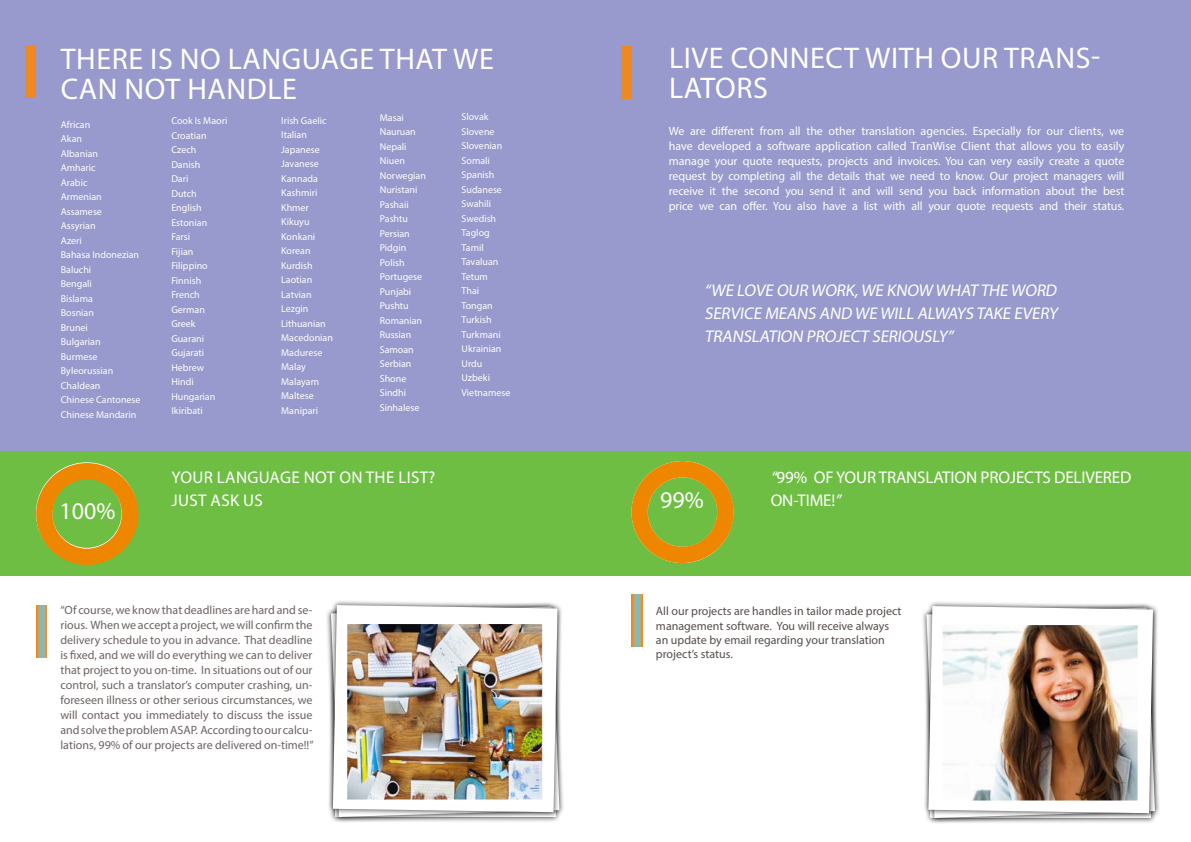
<style>
.page{position:relative;width:1191px;height:842px;background:#fff}
.page>*{position:absolute;margin:0;border:0;box-sizing:border-box;transform-origin:0 0}
.t1{font:30px/30px "Myriad Pro";letter-spacing:.02em;color:#fff}
.t2{font:24px "Myriad Pro";color:#fff}
.t3{font:17px/23px "Myriad Pro";letter-spacing:-.01em;color:#fff;text-align:justify}
.t4{font:17px "Myriad Pro";letter-spacing:.02em;color:#fff}
.t5{font:12px/15px "Myriad Pro";color:#6c6361;text-align:justify}
.t6{font:12px/15px "Myriad Pro";letter-spacing:-.01em;color:#fff;text-align:justify}
.t7{font:12px/14.3px "Myriad Pro";color:#554d4a}
.t8{font:10px/14.5px "Myriad Pro";color:#fff}
</style>
<div class="page">
<div style="left:0;top:447px;width:1191px;height:129px;background:#6fbe44"></div>
<div style="left:0;top:0;width:1191px;height:450px;background:#9899cc"></div>
<div style="left:25px;top:45px;width:11px;height:53px;background:#e82"></div>
<svg style="left:36px;top:605px;width:11px;height:53px"></svg>
<svg style="left:631px;top:594px;width:11px;height:53px"></svg>
<div style="left:325px;top:601px;width:240px;height:221px;background:#000;opacity:.75"></div>
<div style="left:921px;top:602px;width:239px;height:221px;background:#000;opacity:.75"></div>
<div style="left:327px;top:599px;width:236px;height:219px;background:#000;opacity:.75"></div>
<svg style="left:333px;top:605px;width:224px;height:207px"></svg>
<div style="left:922px;top:600px;width:236px;height:219px;background:#000;opacity:.75"></div>
<svg style="left:928px;top:606px;width:225px;height:207px"></svg>
<img style="left:348px;top:625px;width:193px;height:173px">
<div style="left:343px;top:620px;width:203px;height:183px;border:4px solid #fff"></div>
<img style="left:944px;top:626px;width:192px;height:173px">
<div style="left:939px;top:621px;width:202px;height:183px;border:4px solid #fff"></div>
<div style="left:621px;top:46px;width:10px;height:53px;background:#e82"></div>
<svg style="left:631px;top:461px;width:102px;height:102px"></svg>
<svg style="left:36px;top:462px;width:102px;height:103px"></svg>
<h1 class="t1" style="left:61px;top:43px;width:434px">There is no language that we can not</h1>
<h1 class="t1" style="left:187px;top:73px;width:58px">handl</h1>
<h1 class="t1" style="left:282px;top:73px;width:16px">e</h1>
<p class="t8" style="left:61px;top:117px;width:81px">African<br>Akan<br>Albanian<br>Amharic<br>Arabic<br>Armenian<br>Assamese<br>Assyrian<br>Azeri<br>Bahasa I ndonezian<br>Baluchi<br>Bengali<br>Bislama<br>Bosnian<br>Brunei<br>Bulgarian<br>Burmese<br>Byleorussian<br>Chaldean<br>Chinese Cantonese<br>Chinese Mandarin</p>
<p class="t8" style="left:171px;top:113px;width:58px">Cook Is Maori<br>Croatian<br>Czech<br>Danish<br>Dari<br>Dutch<br>English<br>Estonian<br>Farsi<br>Fijian<br>Filippino<br>Finnish<br>French<br>German<br>Greek<br>Guarani<br>Gujarati<br>Hebrew<br>Hindi<br>Hungarian<br>I kiribati</p>
<p class="t8" style="left:281px;top:113px;width:53px">I rish Gaelic<br>Italian<br>Japanese<br>Javanese<br>Kannada<br>Kashmiri<br>Khmer<br>Kikuyu<br>Konkani<br>Korean<br>Kurdish<br>Laotian<br>Latvian<br>Lezgin<br>Lithuanian<br>Macedonian<br>Madurese<br>Malay<br>Malayam<br>Maltese<br>Manipari</p>
<p class="t8" style="left:380px;top:110px;width:48px">Masai<br>Nauruan<br>Nepali<br>Niuen<br>Norwegian<br>Nuristani<br>Pashaii<br>Pashtu<br>Persian<br>Pidgin<br>Polish<br>Portugese<br>Punjabi<br>Pushtu<br>Romanian<br>Russian<br>Samoan<br>Serbian<br>Shone<br>Sindhi<br>Sinhalese</p>
<p class="t8" style="left:461px;top:109px;width:50px">Slovak<br>Slovene<br>Slovenian<br>Somali<br>Spanish<br>Sudanese<br>Swahili<br>Swedish<br>Taglog<br>Tamil<br>Tavaluan<br>Tetum<br>Thai<br>Tongan<br>Turkish<br>Turkmani<br>Ukrainian<br>Urdu<br>Uzbeki<br>Vietnamese</p>
<h2 class="t2" style="left:60px;top:496px;width:57px">100%</h2>
<h3 class="t4" style="left:171px;top:466px;width:144px">You r language not</h3>
<h3 class="t3" style="left:339px;top:465px;width:98px">on the list?</h3>
<h3 class="t3" style="left:171px;top:488px;width:17px">Just</h3>
<h3 class="t3" style="left:211px;top:488px;width:43px">ask us</h3>
<h1 class="t1" style="left:669px;top:42px;width:433px">LIVE CONNECT WITH OUR TRANS-<br>LATORS</h1>
<p class="t6" style="left:669px;top:123px;width:457px">We are different from all the other translation agencies. Especially for our clients, we have developed a software application called TranWise Client that allows you to easily manage your quote requests, projects and invoices. You can very easily create a quote request by completing all the details that we need to know. Our project managers will receive it the second you send it and will send you back information about the best price we can offer. You also have a list with all your quote requests and their status.</p>
<h3 class="t3" style="left:704px;top:279px;width:356px">“WE LOVE OUR WORK,WE KNOW WHAT THE WORD SERVICE M EANS AND WE WILL ALWAYS TAKE EVERY TRANSLATION PROJECT SERIOUSLY”</h3>
<h2 class="t2" style="left:660px;top:485px;width:45px">99%</h2>
<h3 class="t3" style="left:770px;top:465px;width:362px">“99% OF YOUR TRANSLATION PROJECTS DELIVERED<br>ON-TIME!”</h3>
<p class="t5" style="left:60px;top:602px;width:255px">“Of course, we know that deadlines are hard and se&shy;rious. When we accept a project, we will confirm the delivery schedule to you in advance. That deadline is fixed, and we will do everything we can to deliver that project to you on-time. I n situations out of our control, such a translator’s computer crashing, un&shy;foreseen illness or other serious circumstances, we will contact you immediately to discuss the issue and solve the problem ASAP. According to our calcu&shy;lations, 99% of our projects are delivered on-time!!”</p>
<p class="t7" style="left:656px;top:604px;width:247px">All our projects are handles in tailor made project management software. You will receive always an update by email regarding your translation project’s status.</p>
</div>
